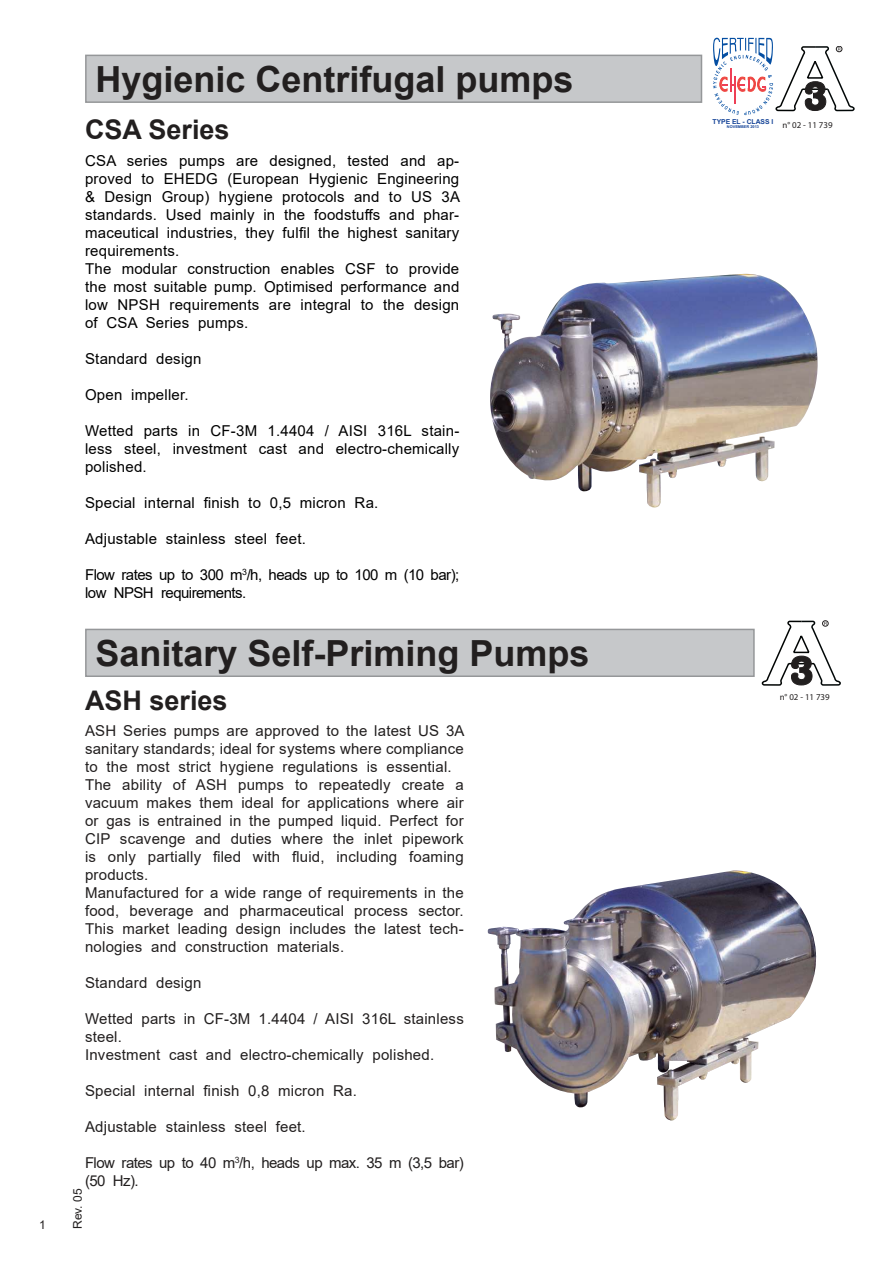
<style>
.page{position:relative;width:893px;height:1263px;background:#fff}
.page>*{position:absolute;margin:0;border:0;box-sizing:border-box;transform-origin:0 0}
.t1{font:700 36px "Arial";color:#221f1f}
.t2{font:700 27px "Arial";color:#221f1f}
.t3{font:15px/18px "Arial";letter-spacing:.015em;color:#221f1f}
.t4{font:15px/18px "Arial";letter-spacing:.015em;color:#000}
.t5{font:15px/18px "Arial";letter-spacing:-.035em;color:#000}
.t6{font:15px/18px "Arial";letter-spacing:-.035em;color:#221f1f}
.t7{font:12px "Arial";color:#221f1f}
.t8{font:8.85px "Myriad Pro";color:#221f1f}
.t9{font:700 6.75px "Arial";color:#144397}
.t10{font:700 3.9px "Arial";color:#144397}
</style>
<div class="page">
<div style="left:85px;top:55px;width:617px;height:48px;background:#c6c8ca;border:2px solid #959799"></div>
<div style="left:85px;top:629px;width:670px;height:48px;background:#c6c8ca;border:2px solid #959799"></div>
<svg style="left:762px;top:620px;width:79px;height:66px"></svg>
<img style="left:490px;top:274px;width:328px;height:233px">
<img style="left:487px;top:870px;width:330px;height:250px">
<svg style="left:713px;top:38px;width:142px;height:77px"></svg>
<p class="t7" style="left:39px;top:1220px;width:8px">1</p>
<h1 class="t1" style="left:95px;top:66px;width:480px">Hygienic Centrifugal pumps</h1>
<h2 class="t2" style="left:85px;top:120px;width:146px">CSA Series</h2>
<p class="t4" style="left:85px;top:153px;width:377px">CSA series pumps are designed, tested and ap&shy;proved to EHEDG (European Hygienic Engineering &amp; Design Group) hygiene protocols and to US 3A standards. Used mainly in the foodstuffs and phar&shy;maceutical industries, they fulfil the highest sanitary requirements.<br>The modular construction enables CSF to provide the most suitable pump. Optimised performance and low NPSH requirements are integral to the design of CSA Series pumps.</p>
<p class="t4" style="left:85px;top:351px;width:118px">Standard design</p>
<p class="t4" style="left:85px;top:387px;width:105px">Open impeller.</p>
<p class="t4" style="left:85px;top:423px;width:376px;text-align:justify">Wetted parts in CF-3M 1.4404 / AISI 316L stain&shy;less steel, investment cast and electro-chemically polished.</p>
<p class="t4" style="left:85px;top:493px;width:295px">Special internal finish to 0,5 micron Ra.</p>
<p class="t4" style="left:85px;top:531px;width:222px">Adjustable stainless steel feet.</p>
<p class="t5" style="left:85px;top:567px;width:376px">Flow rates up to 300 m<sup>3</sup>/h, heads up to 100 m (10 bar); low NPSH requirements.</p>
<h1 class="t1" style="left:95px;top:640px;width:496px">Sanitary Self-Priming Pumps</h1>
<h2 class="t2" style="left:85px;top:690px;width:144px">ASH series</h2>
<p class="t3" style="left:85px;top:723px;width:381px">ASH Series pumps are approved to the latest US 3A sanitary standards; ideal for systems where compliance to the most strict hygiene regulations is essential.<br>The ability of ASH pumps to repeatedly create a vacuum makes them ideal for applications where air or gas is entrained in the pumped liquid. Perfect for CIP scavenge and duties where the inlet pipework is only partially filed with fluid, including foaming products.<br>Manufactured for a wide range of requirements in the food, beverage and pharmaceutical process sector.<br>This market leading design includes the latest tech&shy;nologies and construction materials.</p>
<p class="t3" style="left:85px;top:975px;width:118px">Standard design</p>
<p class="t3" style="left:85px;top:1011px;width:380px">Wetted parts in CF-3M 1.4404 / AISI 316L stainless steel.<br>Investment cast and electro-chemically polished.</p>
<p class="t3" style="left:85px;top:1081px;width:273px">Special internal finish 0,8 micron Ra.</p>
<p class="t3" style="left:85px;top:1119px;width:222px">Adjustable stainless steel feet.</p>
<p class="t6" style="left:85px;top:1155px;width:380px">Flow rates up to 40 m<sup>3</sup>/h, heads up max. 35 m (3,5 bar) (50 Hz).</p>
<p class="t7" style="left:69px;top:1229px;width:42px;rotate:-90deg">Rev. 05</p>
<p class="t9" style="left:712px;top:117px;width:62px">TYPE EL - CLASS I</p>
<p class="t10" style="left:727px;top:125px;width:34px">NOVEMBER 2013</p>
<p class="t8" style="left:783px;top:120px;width:52px">n° 02 - 11 739</p>
<p class="t8" style="left:780px;top:692px;width:52px">n° 02 - 11 739</p>
</div>
